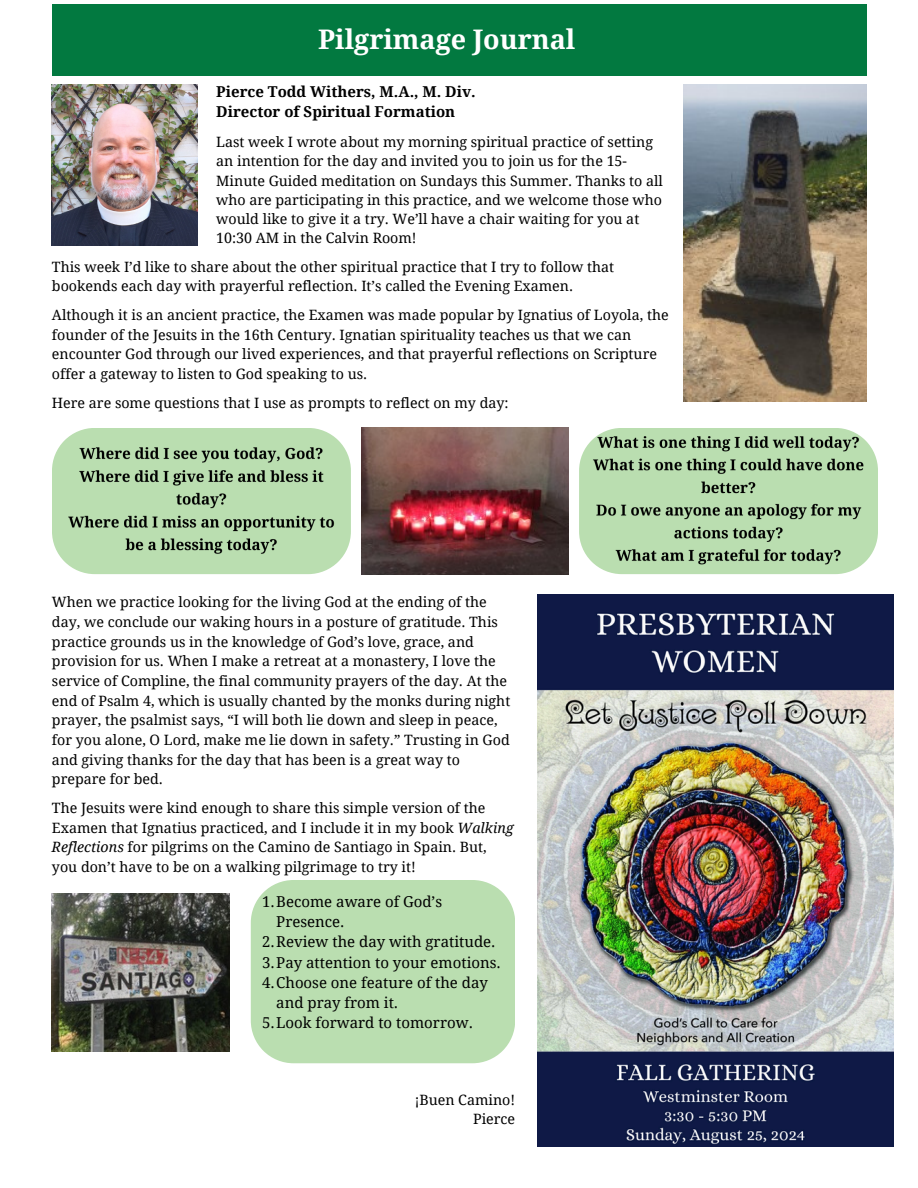
<style>
.page{position:relative;width:918px;height:1188px;background:#fff}
.page>*{position:absolute;margin:0;border:0;box-sizing:border-box;transform-origin:0 0}
.t1{font:700 27px "Droid Serif";color:#fff}
.t2{font:15px/20.2px "Droid Serif";color:#000}
.t3{font:700 15px/20.2px "Droid Serif";color:#000}
.t4{font:14.25px/19.6px "Droid Serif";color:#000}
.s1{font-style:italic}
</style>
<div class="page">
<img style="left:52px;top:85px;width:145px;height:161px">
<div style="left:251px;top:880px;width:264px;height:183px;background:#badeb0"></div>
<img style="left:52px;top:894px;width:178px;height:157px">
<div style="left:52px;top:4px;width:814px;height:72px;background:#027940"></div>
<svg style="left:579px;top:428px;width:299px;height:146px;fill:#badeb0"></svg>
<img style="left:591px;top:435px;width:275px;height:133px">
<img style="left:362px;top:428px;width:207px;height:146px">
<svg style="left:52px;top:428px;width:299px;height:146px;background:#c1e1b8"></svg>
<img style="left:67px;top:446px;width:270px;height:110px">
<img style="left:684px;top:85px;width:182px;height:317px">
<img style="left:537px;top:594px;width:357px;height:552px">
<p class="t1" style="left:318px;top:23px;width:259px">Pilgrimage Journal</p>
<p class="t3" style="left:216px;top:81px;width:261px">Pierce Todd Withers, M.A., M. Div.<br>Director of Spiritual Formation</p>
<p class="t4" style="left:216px;top:133px;width:448px;line-height:19.2px">Last week I wrote about my morning spiritual practice of setting an intention for the day and invited you to join us for the 15- Minute Guided meditation on Sundays this Summer. Thanks to all who are participating in this practice, and we welcome those who would like to give it a try. We’ll have a chair waiting for you at 10:30 AM in the Calvin Room!</p>
<p class="t4" style="left:52px;top:257px;width:564px">This week I’d like to share about the other spiritual practice that I try to follow that bookends each day with prayerful reflection. It’s called the Evening Examen.</p>
<p class="t4" style="left:52px;top:305px;width:618px">Although it is an ancient practice, the Examen was made popular by Ignatius of Loyola, the founder of the Jesuits in the 16th Century. Ignatian spirituality teaches us that we can encounter God through our lived experiences, and that prayerful reflections on Scripture offer a gateway to listen to God speaking to us.</p>
<p class="t4" style="left:52px;top:393px;width:458px">Here are some questions that I use as prompts to reflect on my day:</p>
<p class="t4" style="left:52px;top:592px;width:460px">When we practice looking for the living God at the ending of the day, we conclude our waking hours in a posture of gratitude. This practice grounds us in the knowledge of God’s love, grace, and provision for us. When I make a retreat at a monastery, I love the service of Compline, the final community prayers of the day. At the end of Psalm 4, which is usually chanted by the monks during night prayer, the psalmist says, “I will both lie down and sleep in peace, for you alone, O Lord, make me lie down in safety.” Trusting in God and giving thanks for the day that has been is a great way to prepare for bed.</p>
<p class="t4" style="left:52px;top:798px;width:463px">The Jesuits were kind enough to share this simple version of the Examen that Ignatius practiced, and I include it in my book <span class="s1">Walking Reflections</span> for pilgrims on the Camino de Santiago in Spain. But, you don’t have to be on a walking pilgrimage to try it!</p>
<p class="t2" style="left:276px;top:892px;width:167px;text-indent:-14px">1.Become aware of God’s<br>Presence.</p>
<h2 class="t2" style="left:262px;top:932px;width:235px">2.Review the day with gratitude.</h2>
<p class="t2" style="left:262px;top:952px;width:240px">3.Pay attention to your emotions.</p>
<p class="t2" style="left:276px;top:973px;width:213px;text-indent:-14px">4.Choose one feature of the day and pray from it.</p>
<p class="t2" style="left:262px;top:1013px;width:212px">5.Look forward to tomorrow.</p>
<p class="t4" style="left:415px;top:1091px;width:102px">¡Buen Camino!</p>
<p class="t4" style="left:473px;top:1110px;width:44px">Pierce</p>
</div>
